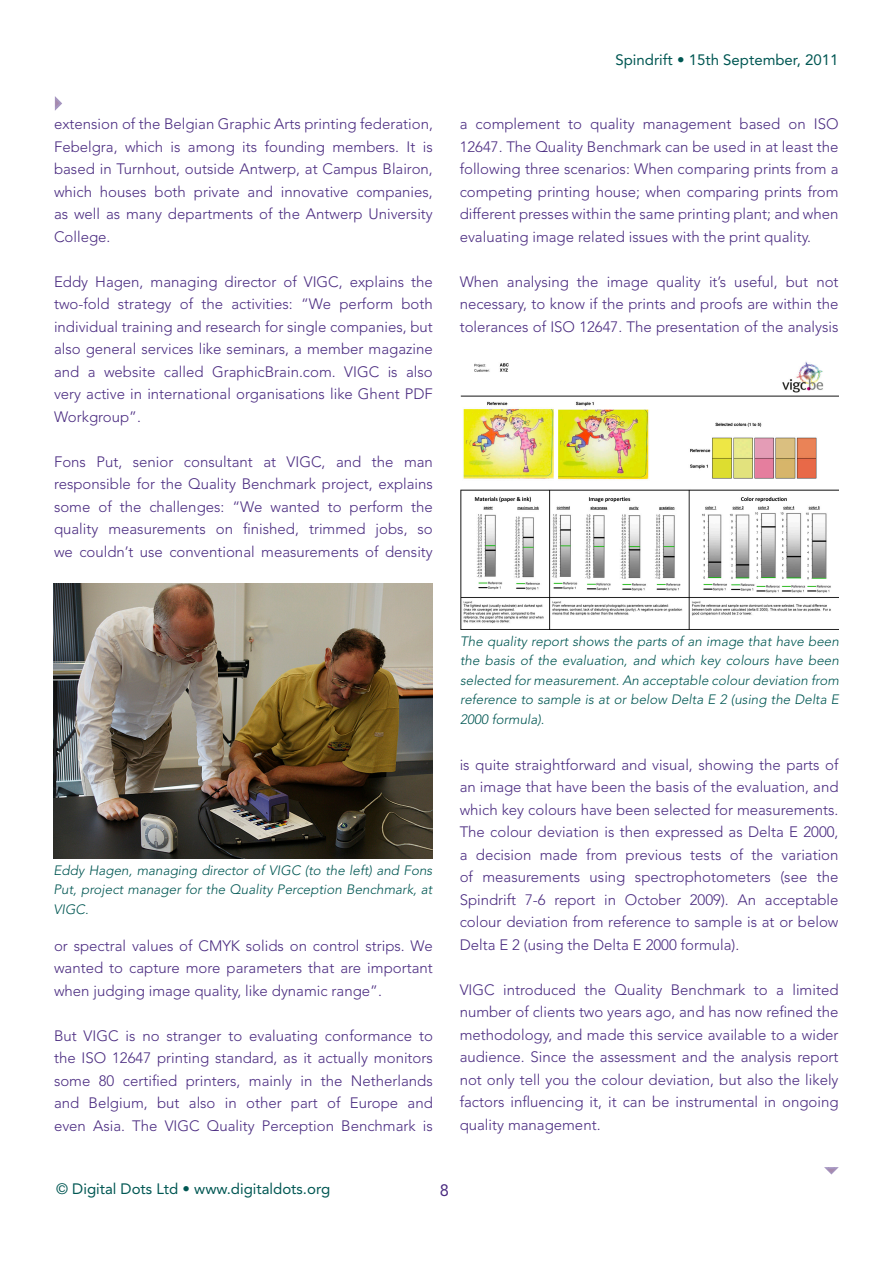
<style>
.page{position:relative;width:893px;height:1263px;background:#fff}
.page>*{position:absolute;margin:0;border:0;box-sizing:border-box;transform-origin:0 0}
.t1{font:16.5px "Avenir LT Std";color:#4b2c81}
.Body{font:300 15px/22.5px "Avenir LT Std";color:#4b2c81;text-align:justify}
.t2{font:15px "Avenir LT Std";color:#005753}
.Body-2{font:italic 300 13.5px/19.5px "Avenir LT Std";color:#005753;text-align:justify}
</style>
<div class="page">
<svg style="left:54px;top:96px;width:8px;height:15px"></svg>
<img style="left:54px;top:584px;width:379px;height:274px">
<img style="left:460px;top:361px;width:379px;height:268px">
<svg style="left:824px;top:1167px;width:15px;height:8px"></svg>
<p class="Body" style="left:54px;top:113px;width:380px">extension of the Belgian Graphic Arts printing federation, Febelgra, which is among its founding members. It is based in Turnhout, outside Antwerp, at Campus Blairon, which houses both private and innovative companies, as well as many departments of the Antwerp University College.</p>
<p class="Body" style="left:54px;top:270px;width:380px">Eddy Hagen, managing director of VIGC, explains the two-fold strategy of the activities: “We perform both individual training and research for single companies, but also general services like seminars, a member magazine and a website called GraphicBrain.com. VIGC is also very active in international organisations like Ghent PDF Workgroup”.</p>
<p class="Body" style="left:54px;top:450px;width:380px">Fons Put, senior consultant at VIGC, and the man responsible for the Quality Benchmark project, explains some of the challenges: “We wanted to perform the quality measurements on finished, trimmed jobs, so we couldn’t use conventional measurements of density</p>
<p class="t2" style="left:615px;top:51px;width:225px">Spindrift • 15th September, 2011</p>
<p class="Body" style="left:460px;top:113px;width:380px">a complement to quality management based on ISO 12647. The Quality Benchmark can be used in at least the following three scenarios: When comparing prints from a competing printing house; when comparing prints from different presses within the same printing plant; and when evaluating image related issues with the print quality.</p>
<p class="Body" style="left:460px;top:270px;width:380px">When analysing the image quality it’s useful, but not necessary, to know if the prints and proofs are within the tolerances of ISO 12647. The presentation of the analysis</p>
<p class="Body-2" style="left:54px;top:860px;width:380px">Eddy Hagen, managing director of VIGC (to the left) and Fons Put, project manager for the Quality Perception Benchmark, at VIGC.</p>
<p class="Body" style="left:54px;top:934px;width:380px">or spectral values of CMYK solids on control strips. We wanted to capture more parameters that are important when judging image quality, like dynamic range”.</p>
<p class="Body" style="left:54px;top:1024px;width:380px">But VIGC is no stranger to evaluating conformance to the ISO 12647 printing standard, as it actually monitors some 80 certified printers, mainly in the Netherlands and Belgium, but also in other part of Europe and even Asia. The VIGC Quality Perception Benchmark is</p>
<p class="Body-2" style="left:460px;top:632px;width:380px">The quality report shows the parts of an image that have been the basis of the evaluation, and which key colours have been selected for measurement. An acceptable colour deviation from reference to sample is at or below Delta E 2 (using the Delta E 2000 formula).</p>
<p class="Body" style="left:460px;top:753px;width:380px">is quite straightforward and visual, showing the parts of an image that have been the basis of the evaluation, and which key colours have been selected for measurements.<br>The colour deviation is then expressed as Delta E 2000, a decision made from previous tests of the variation of measurements using spectrophotometers (see the Spindrift 7-6 report in October 2009). An acceptable colour deviation from reference to sample is at or below Delta E 2 (using the Delta E 2000 formula).</p>
<p class="Body" style="left:460px;top:978px;width:380px">VIGC introduced the Quality Benchmark to a limited number of clients two years ago, and has now refined the methodology, and made this service available to a wider audience. Since the assessment and the analysis report not only tell you the colour deviation, but also the likely factors influencing it, it can be instrumental in ongoing quality management.</p>
<p class="t2" style="left:56px;top:1180px;width:276px">© Digital Dots Ltd • www.digitaldots.org</p>
<p class="t1" style="left:440px;top:1180px;width:11px">8</p>
</div>
